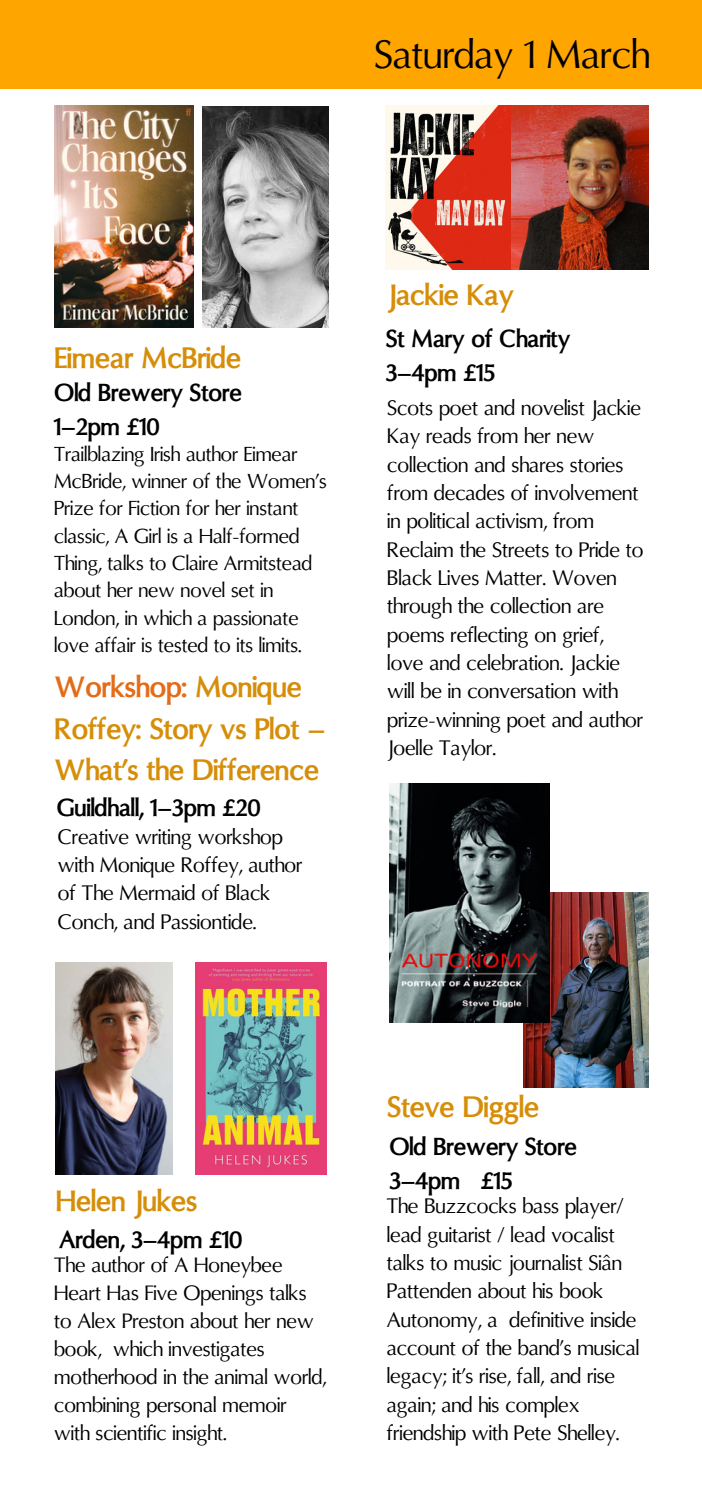
<style>
.page{position:relative;width:702px;height:1489px;background:#fff}
.page>*{position:absolute;margin:0;border:0;box-sizing:border-box;transform-origin:0 0}
.t1{font:40px "Oregon LDO";color:#000}
.t2{font:700 30px/41.2px "Oregon LDO";color:#d68e09}
.t3{font:700 25px/33.8px "Oregon LDO";color:#000}
.t4{font:21.25px/28.2px "Oregon LDO";color:#000}
.t5{font:21px/28px "Oregon LDO";color:#000}
.t6{font:20.5px/27.2px "Oregon LDO";color:#000}
.s1{color:#e36c17}
</style>
<div class="page">
<div style="left:0;top:0;width:701px;height:89px;background:#ffa500"></div>
<img style="left:385px;top:106px;width:263px;height:163px">
<img style="left:55px;top:106px;width:138px;height:221px">
<img style="left:203px;top:106px;width:125px;height:222px">
<img style="left:195px;top:963px;width:132px;height:212px">
<img style="left:56px;top:963px;width:116px;height:212px">
<img style="left:523px;top:892px;width:125px;height:195px">
<img style="left:389px;top:784px;width:160px;height:238px">
<h2 class="t1" style="left:374px;top:38px;width:277px">Saturday 1 March</h2>
<p class="t2" style="left:55px;top:340px;width:188px">Eimear McBride</p>
<p class="t3" style="left:54px;top:378px;width:189px">Old Brewery Store<br>1–2pm £10</p>
<h1 class="t6" style="left:54px;top:442px;width:274px">Trailblazing Irish author Eimear<br>McBride, winner of the Women’s<br>Prize for Fiction for her instant classic, A Girl is a Half-formed<br>Thing, talks to Claire Armitstead about her new novel set in<br>London, in which a passionate love affair is tested to its limits.</h1>
<p class="t2" style="left:55px;top:669px;width:272px"><span class="s1">Workshop:</span> Monique<br>Roffey: Story vs Plot –<br>What’s the Difference</p>
<h2 class="t3" style="left:57px;top:793px;width:205px">Guildhall, 1–3pm £20</h2>
<p class="t4" style="left:58px;top:824px;width:226px">Creative writing workshop</p>
<p class="t4" style="left:58px;top:853px;width:246px">with Monique Roffey, author</p>
<p class="t4" style="left:58px;top:881px;width:214px">of The Mermaid of Black<br>Conch, and Passiontide.</p>
<h3 class="t2" style="left:387px;top:277px;width:127px">Jackie Kay</h3>
<h3 class="t3" style="left:385px;top:324px;width:186px">St Mary of Charity<br>3–4pm £15</h3>
<p class="t4" style="left:387px;top:396px;width:257px">Scots poet and novelist Jackie<br>Kay reads from her new collection and shares stories from decades of involvement in political activism, from<br>Reclaim the Streets to Pride to<br>Black Lives Matter. Woven through the collection are poems reflecting on grief,</p>
<h2 class="t4" style="left:387px;top:651px;width:257px">love and celebration. Jackie will be in conversation with prize-winning poet and author<br>Joelle Taylor.</h2>
<h3 class="t2" style="left:56px;top:1183px;width:143px">Helen Jukes</h3>
<p class="t3" style="left:59px;top:1225px;width:185px">Arden, 3–4pm £10</p>
<p class="t5" style="left:54px;top:1253px;width:254px">The author of A Honeybee<br>Heart Has Five Openings talks</p>
<p class="t5" style="left:54px;top:1309px;width:273px">to Alex Preston about her new book, which investigates motherhood in the animal world, combining personal memoir</p>
<h2 class="t5" style="left:54px;top:1421px;width:174px">with scientific insight.</h2>
<p class="t2" style="left:387px;top:1089px;width:153px">Steve Diggle</p>
<p class="t3" style="left:389px;top:1132px;width:189px">Old Brewery Store<br>3–4pm £15</p>
<p class="t4" style="left:386px;top:1194px;width:254px">The Buzzcocks bass player/ lead guitarist / lead vocalist talks to music journalist Siân<br>Pattenden about his book<br>Autonomy, a definitive inside account of the band’s musical legacy; it’s rise, fall, and rise again; and his complex friendship with Pete Shelley.</p>
</div>
